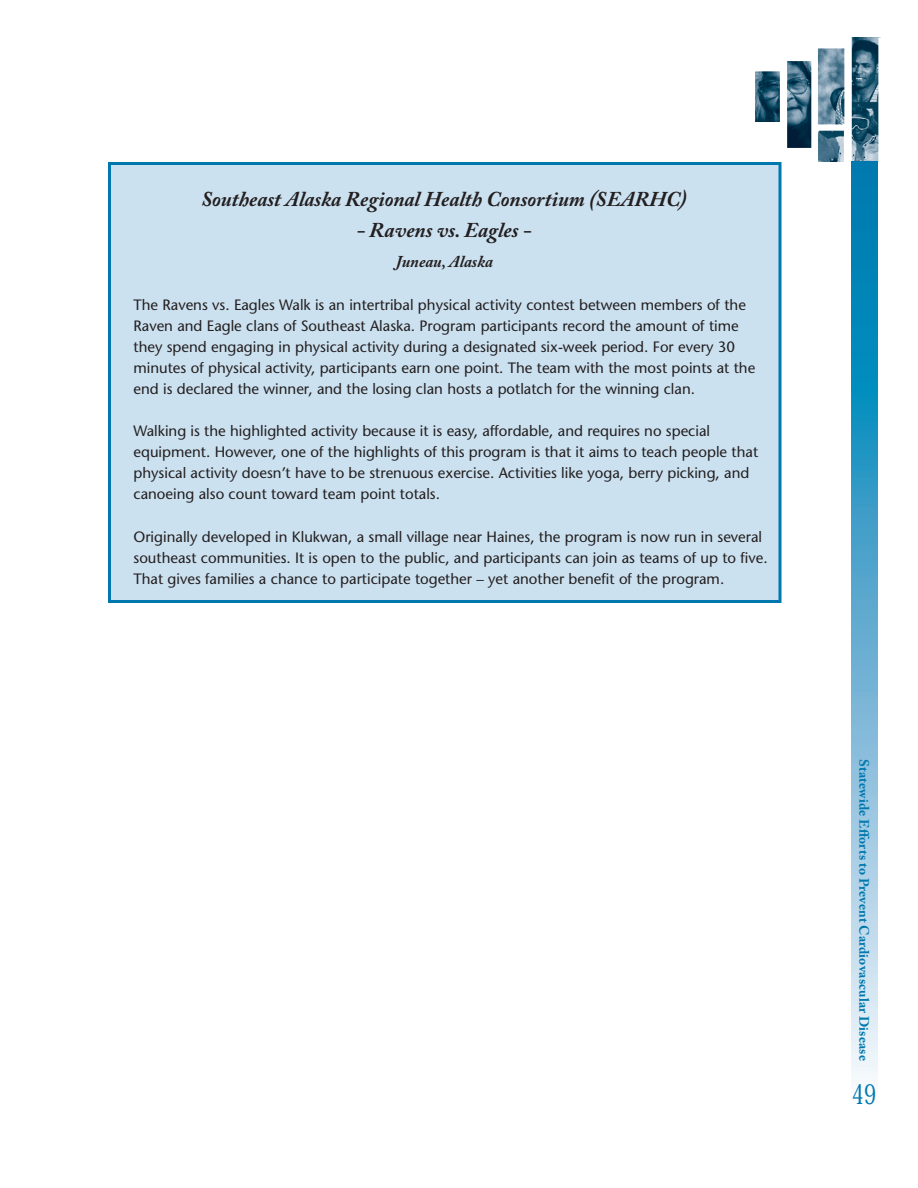
<style>
.page{position:relative;width:918px;height:1188px;background:#fff}
.page>*{position:absolute;margin:0;border:0;box-sizing:border-box;transform-origin:0 0}
.t1{font:500 27px "Koz Min Pro";color:#0078ae;scale:.73 1}
.t2{font:italic 700 21px "Adobe Caslon Pro";color:#231f20}
.t3{font:italic 700 16.5px "Adobe Caslon Pro";color:#231f20}
.t4{font:500 15px/21px "Stone Sans Std";color:#231f20}
.t5{font:700 13.5px "Adobe Caslon Pro";letter-spacing:.01em;color:#0078ae}
</style>
<div class="page">
<img style="left:755px;top:38px;width:124px;height:123px">
<svg style="left:851px;top:161px;width:27px;height:917px;background:#61aed1"></svg>
<div style="left:110px;top:164px;width:670px;height:438px;background:#cce1f0"></div>
<div style="left:108px;top:162px;width:674px;height:441px;border:3px solid #0078ae"></div>
<h2 class="t2" style="left:201px;top:186px;width:487px">Southeast Alaska Regional Health Consortium (SEARHC)</h2>
<h2 class="t2" style="left:357px;top:217px;width:176px">- Ravens vs. Eagles -</h2>
<p class="t3" style="left:395px;top:252px;width:99px">Juneau, Alaska</p>
<p class="t4" style="left:134px;top:294px;width:623px">The Ravens vs. Eagles Walk is an intertribal physical activity contest between members of the Raven and Eagle clans of Southeast Alaska. Program participants record the amount of time they spend engaging in physical activity during a designated six-week period. For every 30 minutes of physical activity, participants earn one point. The team with the most points at the end is declared the winner, and the losing clan hosts a potlatch for the winning clan.</p>
<p class="t4" style="left:134px;top:421px;width:626px">Walking is the highlighted activity because it is easy, affordable, and requires no special equipment. However, one of the highlights of this program is that it aims to teach people that physical activity doesn’t have to be strenuous exercise. Activities like yoga, berry picking, and canoeing also count toward team point totals.</p>
<p class="t4" style="left:134px;top:526px;width:636px">Originally developed in Klukwan, a small village near Haines, the program is now run in several southeast communities. It is open to the public, and participants can join as teams of up to five.<br>That gives families a chance to participate together – yet another benefit of the program.</p>
<p class="t5" style="left:872px;top:759px;width:303px;rotate:90deg">Statewide Efforts to Prevent Cardiovascular Disease</p>
<h1 class="t1" style="left:852px;top:1074px;width:35px">49</h1>
</div>
